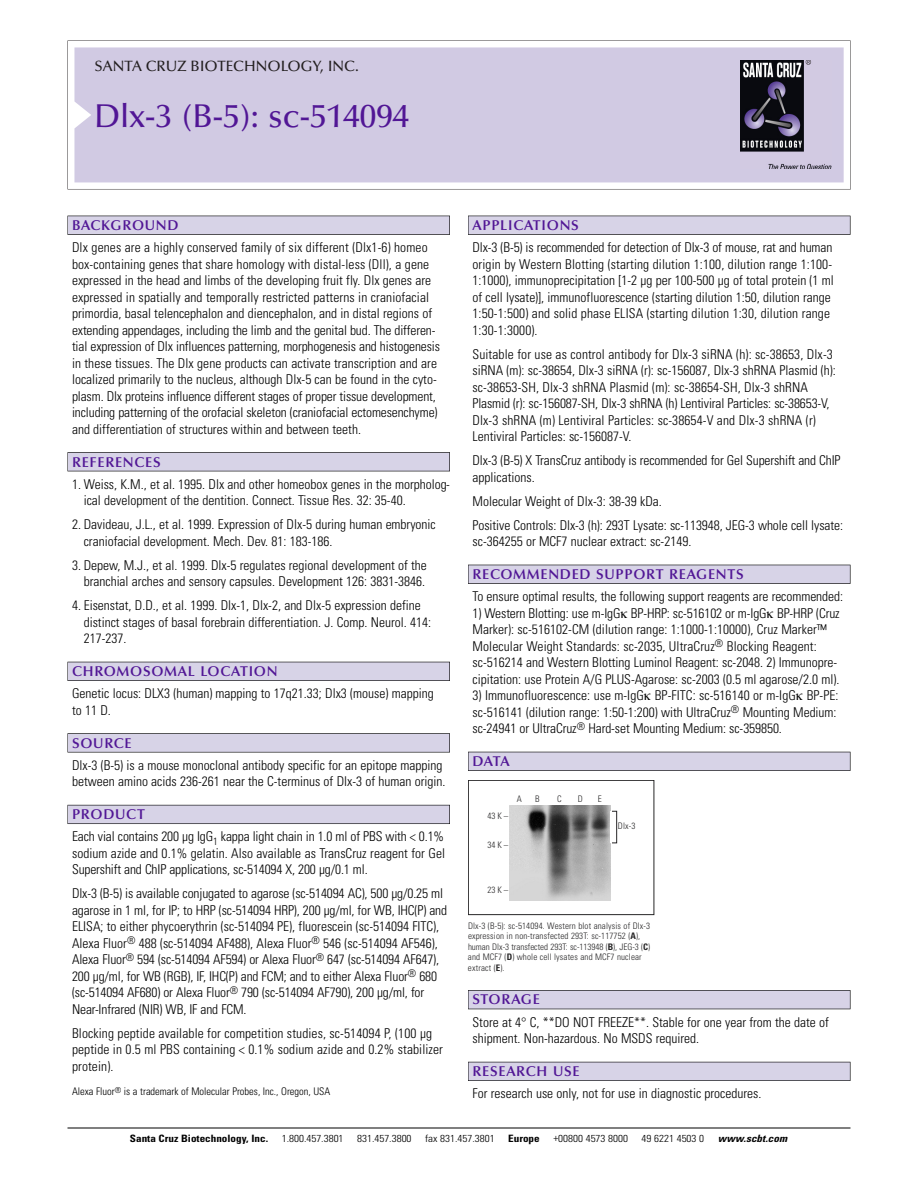
<style>
.page{position:relative;width:918px;height:1188px;background:#fff}
.page>*{position:absolute;margin:0;border:0;box-sizing:border-box;transform-origin:0 0}
.t1{font:500 33px "Optima";color:#511695}
.t2{font:500 15px "Optima";color:#231f20}
.t3{font:600 14.25px "Optima";letter-spacing:.05em;color:#511695}
.t4{font:300 condensed 13.5px/16.5px "Univers";color:#000}
.t5{font:300 condensed 10.5px "Univers";color:#000}
.t6{font:300 condensed 10.2px "Univers";color:#000;scale:1.1 1}
.t7{font:700 condensed 10.2px "Univers";color:#000;scale:1.1 1}
.t8{font:italic 700 condensed 10.2px "Univers";letter-spacing:.005em;color:#000;scale:1.1 1}
.t9{font:9px/10.5px "Univers Condensed Light+VGTGMJ";letter-spacing:.015em;color:#272627}
.s1{font-family:"Univers Condensed Bold+TSLATL"}
</style>
<div class="page">
<svg style="left:68px;top:40px;width:783px;height:149px"></svg>
<div style="left:74px;top:47px;width:770px;height:135px;background:#d1cae3"></div>
<img style="left:741px;top:60px;width:90px;height:108px">
<div style="left:68px;top:216px;width:382px;height:19px;background:#525155"></div>
<div style="left:68px;top:216px;width:381px;height:18px;background:#d7d3e7"></div>
<div style="left:68px;top:452px;width:382px;height:19px;background:#525155"></div>
<div style="left:68px;top:453px;width:381px;height:18px;background:#d7d3e7"></div>
<div style="left:68px;top:662px;width:382px;height:19px;background:#525158"></div>
<div style="left:68px;top:662px;width:381px;height:18px;background:#d7d3e7"></div>
<div style="left:68px;top:733px;width:382px;height:19px;background:#575759"></div>
<div style="left:68px;top:734px;width:381px;height:18px;background:#d7d3e7"></div>
<div style="left:68px;top:805px;width:382px;height:19px;background:#5b5a62"></div>
<div style="left:68px;top:805px;width:381px;height:18px;background:#d7d3e7"></div>
<div style="left:468px;top:216px;width:382px;height:19px;background:#525155"></div>
<div style="left:468px;top:216px;width:382px;height:18px;background:#d7d3e7"></div>
<div style="left:468px;top:565px;width:382px;height:19px;background:#515055"></div>
<div style="left:468px;top:565px;width:382px;height:18px;background:#d7d3e7"></div>
<div style="left:468px;top:752px;width:382px;height:19px;background:#525158"></div>
<div style="left:468px;top:752px;width:382px;height:18px;background:#d7d3e7"></div>
<div style="left:468px;top:990px;width:382px;height:19px;background:#525158"></div>
<div style="left:468px;top:991px;width:382px;height:18px;background:#d7d3e7"></div>
<div style="left:468px;top:1062px;width:382px;height:19px;background:#54535a"></div>
<div style="left:468px;top:1062px;width:382px;height:18px;background:#d7d3e7"></div>
<hr style="left:68px;top:1128px;width:782px;height:1px;background:#000">
<div style="left:468px;top:780px;width:186px;height:135px;border:1px solid #272627"></div>
<img style="left:509px;top:805px;width:101px;height:95px">
<div style="left:612px;top:811px;width:5px;height:32px;border:1px solid #272627"></div>
<p class="t2" style="left:94px;top:61px;width:266px">SANTA CRUZ BIOTECHNOLOGY, INC.</p>
<h1 class="t1" style="left:94px;top:103px;width:316px">Dlx-3 (B-5): sc-514094</h1>
<p class="t3" style="left:72px;top:219px;width:108px">BACKGROUND</p>
<p class="t4" style="left:72px;top:240px;width:370px">Dlx genes are a highly conserved family of six different (Dlx1-6) homeo box-containing genes that share homology with distal-less (Dll), a gene expressed in the head and limbs of the developing fruit fly. Dlx genes are expressed in spatially and temporally restricted patterns in craniofacial primordia, basal telencephalon and diencephalon, and in distal regions of extending appendages, including the limb and the genital bud. The differen&shy;tial expression of Dlx influences patterning, morphogenesis and histogenesis in these tissues. The Dlx gene products can activate transcription and are localized primarily to the nucleus, although Dlx-5 can be found in the cyto&shy;plasm. Dlx proteins influence different stages of proper tissue development, including patterning of the orofacial skeleton (craniofacial ectomesenchyme) and differentiation of structures within and between teeth.</p>
<p class="t3" style="left:72px;top:456px;width:90px">REFERENCES</p>
<p class="t4" style="left:84px;top:477px;width:368px;text-indent:-12px">1. Weiss, K.M., et al. 1995. Dlx and other homeobox genes in the morpholog&shy;ical development of the dentition. Connect. Tissue Res. 32: 35-40.</p>
<p class="t4" style="left:84px;top:517px;width:354px;text-indent:-12px">2. Davideau, J.L., et al. 1999. Expression of Dlx-5 during human embryonic craniofacial development. Mech. Dev. 81: 183-186.</p>
<p class="t4" style="left:72px;top:558px;width:356px;text-align:right">3. Depew, M.J., et al. 1999. Dlx-5 regulates regional development of the branchial arches and sensory capsules. Development 126: 3831-3846.</p>
<p class="t4" style="left:84px;top:598px;width:349px;text-indent:-12px">4. Eisenstat, D.D., et al. 1999. Dlx-1, Dlx-2, and Dlx-5 expression define distinct stages of basal forebrain differentiation. J. Comp. Neurol. 414:<br>217-237.</p>
<p class="t3" style="left:72px;top:666px;width:207px">CHROMOSOMAL LOCATION</p>
<p class="t4" style="left:72px;top:686px;width:363px">Genetic locus: DLX3 (human) mapping to 17q21.33; Dlx3 (mouse) mapping to 11 D.</p>
<p class="t3" style="left:72px;top:737px;width:61px">SOURCE</p>
<p class="t4" style="left:72px;top:758px;width:375px">Dlx-3 (B-5) is a mouse monoclonal antibody specific for an epitope mapping between amino acids 236-261 near the C-terminus of Dlx-3 of human origin.</p>
<p class="t3" style="left:72px;top:809px;width:74px">PRODUCT</p>
<p class="t4" style="left:72px;top:829px;width:375px;text-align:justify">Each vial contains 200 µg IgG<sub>1</sub> kappa light chain in 1.0 ml of PBS with &lt; 0.1% sodium azide and 0.1% gelatin. Also available as TransCruz reagent for Gel Supershift and ChIP applications, sc-514094 X, 200 µg/0.1 ml.</p>
<p class="t4" style="left:72px;top:886px;width:377px">Dlx-3 (B-5) is available conjugated to agarose (sc-514094 AC), 500 µg/0.25 ml agarose in 1 ml, for IP; to HRP (sc-514094 HRP), 200 µg/ml, for WB, IHC(P) and ELISA; to either phycoerythrin (sc-514094 PE), fluorescein (sc-514094 FITC), Alexa Fluor<sup>®</sup> 488 (sc-514094 AF488), Alexa Fluor<sup>®</sup> 546 (sc-514094 AF546), Alexa Fluor<sup>®</sup> 594 (sc-514094 AF594) or Alexa Fluor<sup>®</sup> 647 (sc-514094 AF647), 200 µg/ml, for WB (RGB), IF, IHC(P) and FCM; and to either Alexa Fluor<sup>®</sup> 680 (sc-514094 AF680) or Alexa Fluor<sup>®</sup> 790 (sc-514094 AF790), 200 µg/ml, for Near-Infrared (NIR) WB, IF and FCM.</p>
<p class="t4" style="left:72px;top:1026px;width:373px">Blocking peptide available for competition studies, sc-514094 P, (100 µg peptide in 0.5 ml PBS containing &lt; 0.1% sodium azide and 0.2% stabilizer protein).</p>
<p class="t5" style="left:72px;top:1087px;width:260px">Alexa Fluor<sup>®</sup> is a trademark of Molecular Probes, Inc., Oregon, USA</p>
<p class="t3" style="left:473px;top:219px;width:108px">APPLICATIONS</p>
<p class="t4" style="left:473px;top:240px;width:363px">Dlx-3 (B-5) is recommended for detection of Dlx-3 of mouse, rat and human origin by Western Blotting (starting dilution 1:100, dilution range 1:100- 1:1000), immunoprecipitation [1-2 µg per 100-500 µg of total protein (1 ml of cell lysate)], immunofluorescence (starting dilution 1:50, dilution range 1:50-1:500) and solid phase ELISA (starting dilution 1:30, dilution range 1:30-1:3000).</p>
<p class="t4" style="left:473px;top:347px;width:365px">Suitable for use as control antibody for Dlx-3 siRNA (h): sc-38653, Dlx-3 siRNA (m): sc-38654, Dlx-3 siRNA (r): sc-156087, Dlx-3 shRNA Plasmid (h): sc-38653-SH, Dlx-3 shRNA Plasmid (m): sc-38654-SH, Dlx-3 shRNA Plasmid (r): sc-156087-SH, Dlx-3 shRNA (h) Lentiviral Particles: sc-38653-V, Dlx-3 shRNA (m) Lentiviral Particles: sc-38654-V and Dlx-3 shRNA (r)<br>Lentiviral Particles: sc-156087-V.</p>
<p class="t4" style="left:473px;top:453px;width:370px">Dlx-3 (B-5) X TransCruz antibody is recommended for Gel Supershift and ChIP applications.</p>
<p class="t4" style="left:473px;top:490px;width:372px;line-height:24px">Molecular Weight of Dlx-3: 38-39 kDa.<br>Positive Controls: Dlx-3 (h): 293T Lysate: sc-113948, JEG-3 whole cell lysate:</p>
<p class="t4" style="left:473px;top:534px;width:220px">sc-364255 or MCF7 nuclear extract: sc-2149.</p>
<p class="t3" style="left:473px;top:569px;width:273px">RECOMMENDED SUPPORT REAGENTS</p>
<p class="t4" style="left:473px;top:589px;width:372px">To ensure optimal results, the following support reagents are recommended:</p>
<p class="t4" style="left:473px;top:606px;width:369px">1) Western Blotting: use m-IgG BP-HRP: sc-516102 or m-IgG BP-HRP (Cruz Marker): sc-516102-CM (dilution range: 1:1000-1:10000), Cruz Marker™ Molecular Weight Standards: sc-2035, UltraCruz<sup>®</sup> Blocking Reagent: sc-516214 and Western Blotting Luminol Reagent: sc-2048. 2) Immunopre&shy;cipitation: use Protein A/G PLUS-Agarose: sc-2003 (0.5 ml agarose/2.0 ml).</p>
<p class="t4" style="left:473px;top:688px;width:368px">3) Immunofluorescence: use m-IgG BP-FITC: sc-516140 or m-IgG BP-PE: sc-516141 (dilution range: 1:50-1:200) with UltraCruz<sup>®</sup> Mounting Medium: sc-24941 or UltraCruz<sup>®</sup> Hard-set Mounting Medium: sc-359850.</p>
<p class="t3" style="left:473px;top:756px;width:39px">DATA</p>
<p class="t9" style="left:487px;top:812px;width:22px">43K–</p>
<p class="t9" style="left:487px;top:840px;width:22px">34K–</p>
<p class="t9" style="left:487px;top:885px;width:22px">23K–</p>
<p class="t9" style="left:517px;top:794px;width:7px">A</p>
<p class="t9" style="left:535px;top:794px;width:6px">B</p>
<p class="t9" style="left:557px;top:794px;width:6px">C</p>
<p class="t9" style="left:578px;top:794px;width:7px">D</p>
<p class="t9" style="left:598px;top:794px;width:5px">E</p>
<p class="t9" style="left:618px;top:822px;width:19px">Dlx-3</p>
<p class="t9" style="left:468px;top:921px;width:184px">Dlx-3 (B-5): sc-514094. Western blot analysis of Dlx-3 expression in non-transfected 293T: sc-117752 (<span class="s1">A</span>), human Dlx-3 transfected 293T: sc-113948 (<span class="s1">B</span>), JEG-3 (<span class="s1">C</span>) and MCF7 (<span class="s1">D</span>) whole cell lysates and MCF7 nuclear extract (<span class="s1">E</span>).</p>
<p class="t3" style="left:473px;top:994px;width:69px">STORAGE</p>
<p class="t4" style="left:473px;top:1015px;width:358px">Store at 4° C, **DO NOT FREEZE**. Stable for one year from the date of shipment. Non-hazardous. No MSDS required.</p>
<p class="t3" style="left:473px;top:1066px;width:109px">RESEARCH USE</p>
<p class="t4" style="left:473px;top:1086px;width:290px">For research use only, not for use in diagnostic procedures.</p>
<p class="t7" style="left:130px;top:1135px;width:127px">Santa Cruz Biotechnology, Inc.</p>
<p class="t6" style="left:282px;top:1135px;width:58px">1.800.457.3801</p>
<p class="t6" style="left:357px;top:1135px;width:51px">831.457.3800</p>
<p class="t6" style="left:425px;top:1135px;width:65px">fax 831.457.3801</p>
<p class="t7" style="left:508px;top:1135px;width:30px">Europe</p>
<p class="t6" style="left:553px;top:1135px;width:69px">+00800 4573 8000</p>
<p class="t6" style="left:642px;top:1135px;width:58px">49 6221 4503 0</p>
<p class="t8" style="left:718px;top:1135px;width:64px">www.scbt.com</p>
</div>
